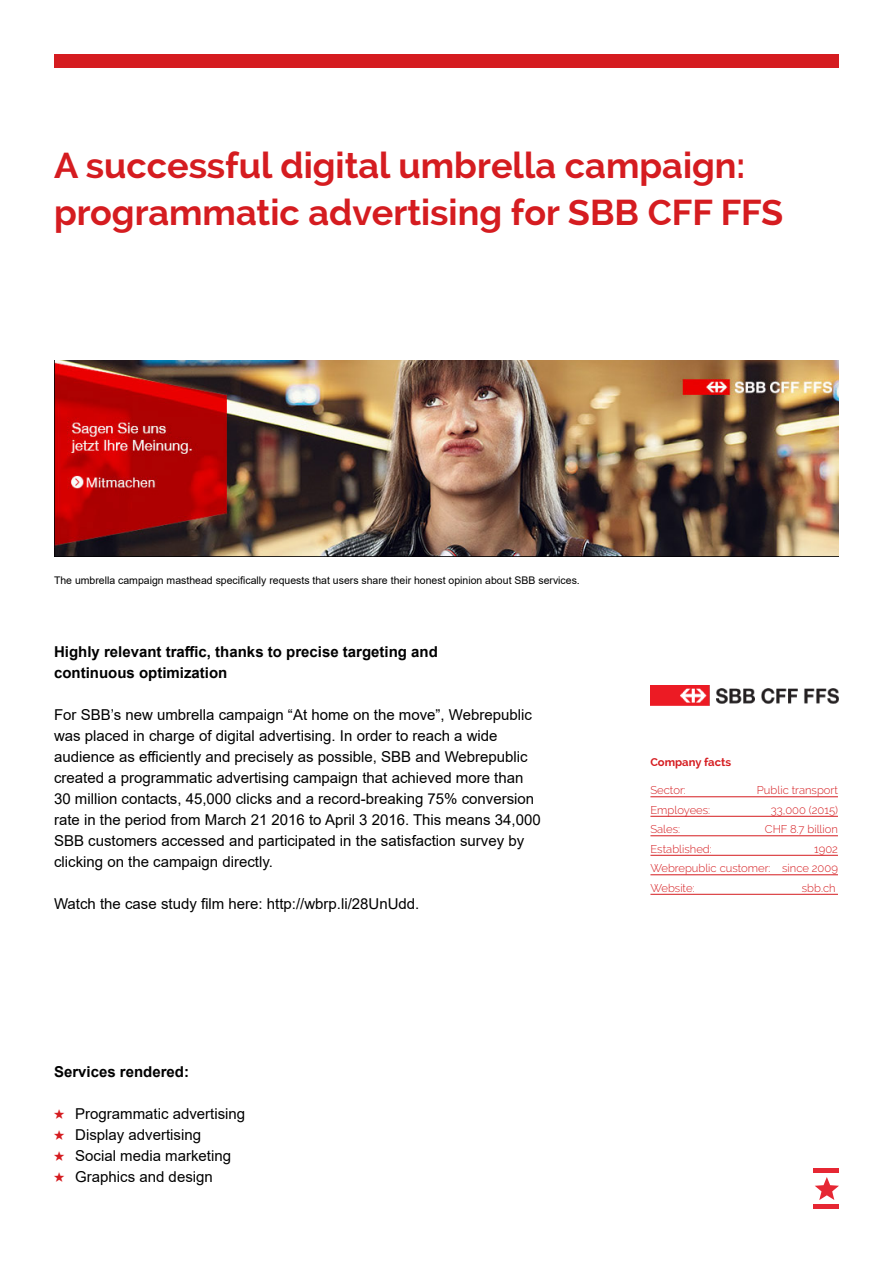
<style>
.page{position:relative;width:893px;height:1263px;background:#fff}
.page>*{position:absolute;margin:0;border:0;box-sizing:border-box;transform-origin:0 0}
.t1{font:700 36px/46.5px "Raleway";color:#d51c20}
.t2{font:15px/21px "Arial";color:#000}
.t3{font:700 15px/21px "Arial";color:#000}
.t4{font:300 11.25px/19.5px "Raleway";color:#d51c20;text-align:justify}
.t5{font:700 11.25px "Raleway";color:#d51c20}
.t6{font:10.5px "Arial";color:#000}
</style>
<div class="page">
<div style="left:54px;top:54px;width:785px;height:14px;background:#d51c20"></div>
<hr style="left:814px;top:1205px;width:25px;height:4px;background:#e62733">
<svg style="left:815px;top:1177px;width:24px;height:23px"></svg>
<hr style="left:814px;top:1169px;width:25px;height:4px;background:#e62733">
<img style="left:54px;top:361px;width:785px;height:195px">
<hr style="left:650px;top:796px;width:188px;height:1px;background:#d51c20">
<hr style="left:650px;top:816px;width:188px;height:1px;background:#d51c20">
<hr style="left:650px;top:835px;width:188px;height:1px;background:#d51c20">
<hr style="left:650px;top:855px;width:188px;height:1px;background:#d51c20">
<hr style="left:650px;top:874px;width:188px;height:1px;background:#d51c20">
<hr style="left:650px;top:894px;width:188px;height:1px;background:#d51c20">
<img style="left:650px;top:685px;width:189px;height:20px">
<h1 class="t1" style="left:54px;top:143px;width:731px">A successful digital umbrella campaign: programmatic advertising for SBB CFF FFS</h1>
<p class="t6" style="left:54px;top:573px;width:527px">The umbrella campaign masthead specifically requests that users share their honest opinion about SBB services.</p>
<p class="t3" style="left:54px;top:642px;width:385px">Highly relevant traffic, thanks to precise targeting and continuous optimization</p>
<p class="t2" style="left:54px;top:704px;width:488px">For SBB’s new umbrella campaign “At home on the move”, Webrepublic was placed in charge of digital advertising. In order to reach a wide audience as efficiently and precisely as possible, SBB and Webrepublic created a programmatic advertising campaign that achieved more than 30 million contacts, 45,000 clicks and a record-breaking 75% conversion rate in the period from March 21 2016 to April 3 2016. This means 34,000<br>SBB customers accessed and participated in the satisfaction survey by clicking on the campaign directly.</p>
<p class="t2" style="left:54px;top:893px;width:367px">Watch the case study film here: http://wbrp.li/28UnUdd.</p>
<p class="t3" style="left:54px;top:1062px;width:137px">Services rendered:</p>
<p class="t2" style="left:54px;top:1103px;width:193px"><sup>W</sup> Programmatic advertising<br><sup>W</sup> Display advertising<br><sup>W</sup> Social media marketing<br><sup>W</sup> Graphics and design</p>
<p class="t5" style="left:650px;top:756px;width:82px">Company facts</p>
<p class="t4" style="left:650px;top:781px;width:37px">Sector:</p>
<p class="t4" style="left:757px;top:781px;width:83px">Public transport</p>
<p class="t4" style="left:650px;top:800px;width:61px">Employees:</p>
<p class="t4" style="left:771px;top:800px;width:69px">33,000 (2015)</p>
<p class="t4" style="left:650px;top:820px;width:31px">Sales:</p>
<p class="t4" style="left:765px;top:820px;width:75px">CHF 8.7 billion</p>
<p class="t4" style="left:650px;top:839px;width:63px">Established:</p>
<p class="t4" style="left:650px;top:839px;width:189px;text-indent:164px">1902<br>Webrepublic customer: since 2009<br>Website:</p>
<p class="t4" style="left:802px;top:878px;width:35px">sbb.ch</p>
</div>
